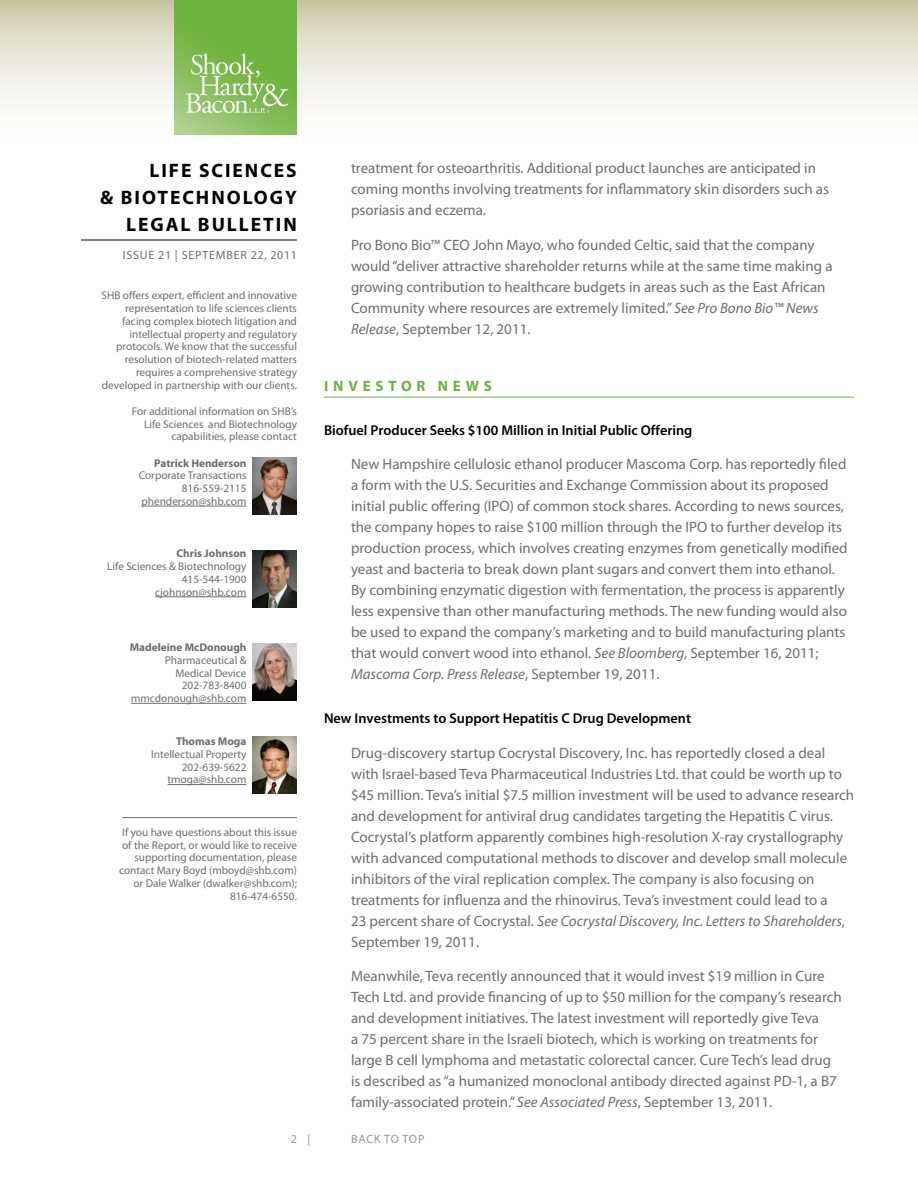
<style>
.page{position:relative;width:918px;height:1188px;background:#fff}
.page>*{position:absolute;margin:0;border:0;box-sizing:border-box;transform-origin:0 0}
.t1{font:700 19.5px "Myriad Pro";letter-spacing:.1em;color:#000}
.t2{font:15px/21px "Myriad Pro";color:#6d6e71}
.t3{font:700 15px "Myriad Pro";letter-spacing:.32em;color:#6cb33f}
.t4{font:600 14.25px "Myriad Pro";color:#000}
.t5{font:12px "Myriad Pro";letter-spacing:.07em;color:#6d6e71}
.t6{font:12px "Myriad Pro";color:#939598}
.t7{font:11.25px/12.8px "Myriad Pro";color:#6d6e71;text-align:right}
.t8{font:700 11.25px "Myriad Pro";color:#6d6e71}
.s1{font-style:italic}
</style>
<div class="page">
<svg style="left:0;top:0;width:918px;height:135px"></svg>
<hr style="left:81px;top:240px;width:216px;height:1px;background:#000">
<img style="left:175px;top:0;width:122px;height:135px">
<hr style="left:324px;top:397px;width:530px;height:1px;background:#6cb33f">
<hr style="left:141px;top:506px;width:106px;height:1px;background:#6d6e71">
<hr style="left:155px;top:597px;width:92px;height:1px;background:#6d6e71">
<hr style="left:131px;top:703px;width:116px;height:1px;background:#6d6e71">
<hr style="left:168px;top:784px;width:79px;height:1px;background:#6d6e71">
<hr style="left:122px;top:817px;width:175px;height:1px;background:#6d6e71">
<img style="left:253px;top:736px;width:44px;height:57px">
<img style="left:253px;top:457px;width:44px;height:57px">
<img style="left:253px;top:643px;width:44px;height:57px">
<img style="left:253px;top:550px;width:44px;height:57px">
<h1 class="t1" style="left:150px;top:157px;width:149px">life sciences</h1>
<h1 class="t1" style="left:100px;top:184px;width:198px">&amp; BIOTECHnology</h1>
<h1 class="t1" style="left:126px;top:211px;width:13px">LEG</h1>
<h1 class="t1" style="left:166px;top:211px;width:73px">AL BULLE</h1>
<h1 class="t1" style="left:263px;top:211px;width:23px">TIN</h1>
<p class="t5" style="left:123px;top:248px;width:176px">Issue 21 | SEPTEMBER 22, 2011</p>
<p class="t7" style="left:102px;top:289px;width:197px">SHB offers expert, efficient and innovative representation to life sciences clients facing complex biotech litigation and intellectual property and regulatory protocols. We know that the successful resolution of biotech-related matters requires a comprehensive strategy developed in partnership with our clients.</p>
<p class="t7" style="left:132px;top:405px;width:167px">For additional information on SHB’s<br>Life Sciences and Biotechnology capabilities, please contact</p>
<p class="t8" style="left:154px;top:456px;width:94px">Patrick Henderson</p>
<p class="t7" style="left:139px;top:469px;width:109px">Corporate Transactions<br>816-559-2115 phenderson@shb.com</p>
<p class="t8" style="left:176px;top:546px;width:72px">Chris Johnson</p>
<p class="t7" style="left:107px;top:560px;width:141px">Life Sciences &amp; Biotechnology<br>415-544-1900 cjohnson@shb.com</p>
<p class="t8" style="left:130px;top:640px;width:118px">Madeleine McDonough</p>
<p class="t7" style="left:131px;top:654px;width:117px">Pharmaceutical &amp;<br>Medical Device<br>202-783-8400 mmcdonough@shb.com</p>
<p class="t8" style="left:176px;top:734px;width:72px">Thomas Moga</p>
<p class="t7" style="left:151px;top:748px;width:97px">Intellectual Property<br>202-639-5622 tmoga@shb.com</p>
<p class="t7" style="left:119px;top:826px;width:179px">If you have questions about this issue of the Report, or would like to receive supporting documentation, please contact Mary Boyd (mboyd@shb.com) or Dale Walker (dwalker@shb.com);<br>816-474-6550.</p>
<p class="t6" style="left:291px;top:1132px;width:21px">2 |</p>
<p class="t2" style="left:351px;top:157px;width:480px">treatment for osteoarthritis. Additional product launches are anticipated in coming months involving treatments for inflammatory skin disorders such as psoriasis and eczema.</p>
<p class="t2" style="left:351px;top:234px;width:483px">Pro Bono Bio™ CEO John Mayo, who founded Celtic, said that the company would “deliver attractive shareholder returns while at the same time making a growing contribution to healthcare budgets in areas such as the East African Community where resources are extremely limited.” <span class="s1">See Pro Bono Bio™ News Release</span>, September 12, 2011.</p>
<p class="t3" style="left:324px;top:376px;width:169px">Investo r News</p>
<p class="t4" style="left:324px;top:421px;width:370px">Biofuel Producer Seeks $100 Million in Initial Public Offering</p>
<p class="t2" style="left:351px;top:454px;width:498px">New Hampshire cellulosic ethanol producer Mascoma Corp. has reportedly filed a form with the U.S. Securities and Exchange Commission about its proposed initial public offering (IPO) of common stock shares. According to news sources, the company hopes to raise $100 million through the IPO to further develop its production process, which involves creating enzymes from genetically modified yeast and bacteria to break down plant sugars and convert them into ethanol.<br>By combining enzymatic digestion with fermentation, the process is apparently less expensive than other manufacturing methods. The new funding would also be used to expand the company’s marketing and to build manufacturing plants that would convert wood into ethanol. <span class="s1">See Bloomberg</span>, September 16, 2011; <span class="s1">Mascoma Corp. Press Release</span>, September 19, 2011.</p>
<p class="t4" style="left:324px;top:710px;width:369px">New Investments to Support Hepatitis C Drug Development</p>
<p class="t2" style="left:351px;top:742px;width:505px">Drug-discovery startup Cocrystal Discovery, Inc. has reportedly closed a deal with Israel-based Teva Pharmaceutical Industries Ltd. that could be worth up to $45 million. Teva’s initial $7.5 million investment will be used to advance research and development for antiviral drug candidates targeting the Hepatitis C virus.<br>Cocrystal’s platform apparently combines high-resolution X-ray crystallography with advanced computational methods to discover and develop small molecule inhibitors of the viral replication complex. The company is also focusing on treatments for influenza and the rhinovirus. Teva’s investment could lead to a<br>23 percent share of Cocrystal. <span class="s1">See Cocrystal Discovery, Inc. Letters to Shareholders</span>, September 19, 2011.</p>
<p class="t2" style="left:351px;top:966px;width:492px">Meanwhile, Teva recently announced that it would invest $19 million in Cure Tech Ltd. and provide financing of up to $50 million for the company’s research and development initiatives. The latest investment will reportedly give Teva<br>a 75 percent share in the Israeli biotech, which is working on treatments for large B cell lymphoma and metastatic colorectal cancer. Cure Tech’s lead drug is described as “a humanized monoclonal antibody directed against PD-1, a B7 family-associated protein.” <span class="s1">See Associated Press</span>, September 13, 2011.</p>
<p class="t6" style="left:351px;top:1132px;width:9px">back</p>
<p class="t6" style="left:384px;top:1132px;width:27px">to top</p>
</div>
